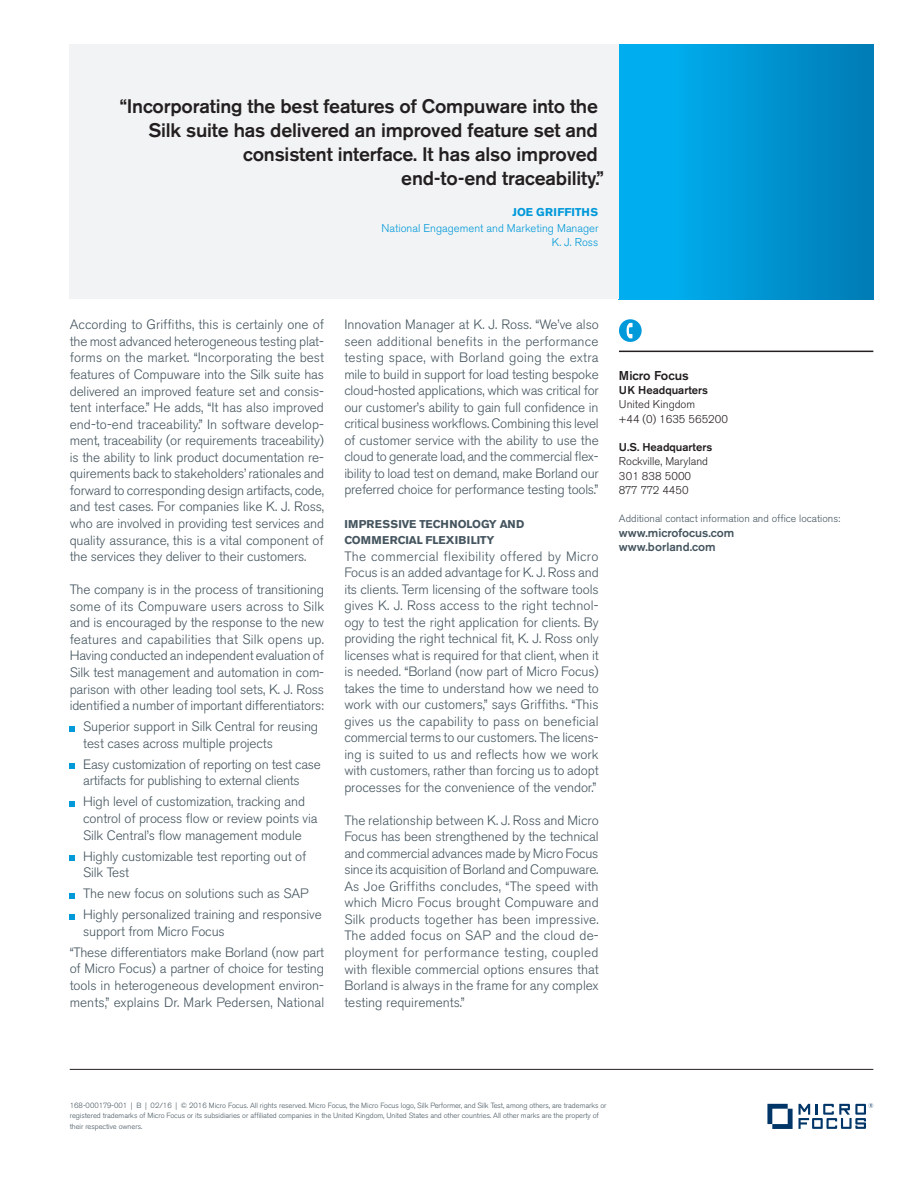
<style>
.page{position:relative;width:918px;height:1188px;background:#fff}
.page>*{position:absolute;margin:0;border:0;box-sizing:border-box;transform-origin:0 0}
.Black_quote_text__pg{font:500 19.5px/24px "Akzidenz Grotesk BE";letter-spacing:-.01em;color:#231f20;text-align:right}
.Grey_body_text{font:300 13.5px/16.5px "Akzidenz Grotesk BE";letter-spacing:-.005em;color:#45555f;text-align:justify}
.body_9_11_indent_ita{font:300 13.5px/16.5px "Akzidenz Grotesk BE";letter-spacing:-.01em;color:#45555f}
.caption_7_9_5_bold{font:500 12.75px "Akzidenz Grotesk BE";color:#231f20}
.caption_7_9_5{font:500 12px "Akzidenz Grotesk BE";color:#45555f}
.caption_7_9_5-2{font:300 11.25px "Akzidenz Grotesk BE";color:#231f20}
.Quote_attribution_Na{font:300 11.25px "Akzidenz Grotesk BE";color:#0099da}
.Grey_body_text-2{font:700 11.25px/16.5px "Akzidenz Grotesk BE";letter-spacing:-.01em;color:#45555f}
.caption_7_9_5-3{font:500 11.25px "Akzidenz Grotesk BE";color:#231f20}
.Quote_attribution_Na-2{font:700 11.25px "Akzidenz Grotesk BE";letter-spacing:.01em;color:#0099da}
.caption_7_9_5-4{font:300 11.25px "Akzidenz Grotesk BE";letter-spacing:-.04em;color:#231f20}
.caption_7_9_5-5{font:300 10.5px "Akzidenz Grotesk BE";color:#45555f}
.Legal_text__bottom_o{font:300 7.5px/10.5px "Akzidenz Grotesk BE";letter-spacing:-.005em;color:#45555f}
</style>
<div class="page">
<hr style="left:619px;top:351px;width:254px;height:1px;background:#231f20">
<div style="left:619px;top:319px;width:23px;height:23px;background:#0099da;border-radius:50%"></div>
<svg style="left:627px;top:323px;width:6px;height:15px"></svg>
<svg style="left:70px;top:726px;width:5px;height:5px"></svg>
<svg style="left:70px;top:764px;width:5px;height:5px"></svg>
<svg style="left:70px;top:801px;width:5px;height:5px"></svg>
<svg style="left:70px;top:855px;width:5px;height:6px"></svg>
<svg style="left:70px;top:893px;width:5px;height:5px"></svg>
<svg style="left:70px;top:914px;width:5px;height:5px"></svg>
<div style="left:619px;top:45px;width:254px;height:254px;background:linear-gradient(to right,#00b6f8,#007cb6)"></div>
<div style="left:70px;top:45px;width:549px;height:254px;background:#f2f3f4"></div>
<hr style="left:70px;top:1069px;width:803px;height:1px;background:#231f20">
<svg style="left:767px;top:1104px;width:26px;height:25px"></svg>
<svg style="left:799px;top:1103px;width:74px;height:26px"></svg>
<p class="Black_quote_text__pg" style="left:120px;top:94px;width:480px">“Incorporating the best features of Compuware into the<br>Silk suite has delivered an improved feature set and consistent interface. It has also improved</p>
<p class="Black_quote_text__pg" style="left:401px;top:166px;width:204px">end-to-end traceability.”</p>
<p class="Quote_attribution_Na-2" style="left:512px;top:205px;width:87px">JOE GRIFFITHS</p>
<p class="Quote_attribution_Na" style="left:382px;top:222px;width:219px">National Engagement and Marketing Manager</p>
<p class="Quote_attribution_Na" style="left:552px;top:236px;width:48px">K. J. Ross</p>
<p class="Grey_body_text" style="left:70px;top:317px;width:256px">According to Griffiths, this is certainly one of the most advanced heterogeneous testing plat&shy;forms on the market. “Incorporating the best features of Compuware into the Silk suite has delivered an improved feature set and consis&shy;tent interface.” He adds, “It has also improved end-to-end traceability.” In software develop&shy;ment, traceability (or requirements traceability) is the ability to link product documentation re&shy;quirements back to stakeholders’ rationales and forward to corresponding design artifacts, code, and test cases. For companies like K. J. Ross, who are involved in providing test services and quality assurance, this is a vital component of the services they deliver to their customers.</p>
<p class="Grey_body_text" style="left:70px;top:582px;width:256px">The company is in the process of transitioning some of its Compuware users across to Silk and is encouraged by the response to the new features and capabilities that Silk opens up.<br>Having conducted an independent evaluation of Silk test management and automation in com&shy;parison with other leading tool sets, K. J. Ross identified a number of important differentiators:</p>
<p class="body_9_11_indent_ita" style="left:83px;top:719px;width:237px">Superior support in Silk Central for reusing test cases across multiple projects</p>
<p class="body_9_11_indent_ita" style="left:83px;top:756px;width:239px">Easy customization of reporting on test case artifacts for publishing to external clients</p>
<p class="body_9_11_indent_ita" style="left:83px;top:794px;width:236px">High level of customization, tracking and control of process flow or review points via<br>Silk Central’s flow management module</p>
<p class="body_9_11_indent_ita" style="left:83px;top:848px;width:225px">Highly customizable test reporting out of<br>Silk Test</p>
<p class="body_9_11_indent_ita" style="left:83px;top:886px;width:227px">The new focus on solutions such as SAP</p>
<p class="body_9_11_indent_ita" style="left:83px;top:907px;width:240px">Highly personalized training and responsive support from Micro Focus</p>
<p class="Grey_body_text" style="left:70px;top:944px;width:256px">“These differentiators make Borland (now part of Micro Focus) a partner of choice for testing tools in heterogeneous development environ&shy;ments,” explains Dr. Mark Pedersen, National</p>
<p class="Grey_body_text" style="left:344px;top:317px;width:256px">Innovation Manager at K. J. Ross. “We’ve also seen additional benefits in the performance testing space, with Borland going the extra mile to build in support for load testing bespoke cloud-hosted applications, which was critical for our customer’s ability to gain full confidence in critical business workflows. Combining this level of customer service with the ability to use the cloud to generate load, and the commercial flex&shy;ibility to load test on demand, make Borland our preferred choice for performance testing tools.”</p>
<p class="Grey_body_text-2" style="left:344px;top:515px;width:181px">IMPRESSIVE TECHNOLOGY AND<br>COMMERCIAL FLEXIBILITY</p>
<p class="Grey_body_text" style="left:344px;top:548px;width:256px">The commercial flexibility offered by Micro Focus is an added advantage for K. J. Ross and its clients. Term licensing of the software tools gives K. J. Ross access to the right technol&shy;ogy to test the right application for clients. By providing the right technical fit, K. J. Ross only licenses what is required for that client, when it is needed. “Borland (now part of Micro Focus) takes the time to understand how we need to work with our customers,” says Griffiths. “This gives us the capability to pass on beneficial commercial terms to our customers. The licens&shy;ing is suited to us and reflects how we work with customers, rather than forcing us to adopt processes for the convenience of the vendor.”</p>
<p class="Grey_body_text" style="left:344px;top:812px;width:256px">The relationship between K. J. Ross and Micro</p>
<p class="Grey_body_text" style="left:344px;top:829px;width:256px">Focus has been strengthened by the technical and commercial advances made by Micro Focus since its acquisition of Borland and Compuware.<br>As Joe Griffiths concludes, “The speed with which Micro Focus brought Compuware and Silk products together has been impressive.<br>The added focus on SAP and the cloud de&shy;ployment for performance testing, coupled with flexible commercial options ensures that Borland is always in the frame for any complex testing requirements.”</p>
<p class="caption_7_9_5_bold" style="left:619px;top:368px;width:71px">Micro Focus</p>
<p class="caption_7_9_5-3" style="left:619px;top:383px;width:91px">UK Headquarters</p>
<p class="caption_7_9_5-2" style="left:619px;top:398px;width:78px">United Kingdom</p>
<p class="caption_7_9_5-2" style="left:619px;top:412px;width:110px">+44 (0) 1635 565200</p>
<p class="caption_7_9_5-3" style="left:619px;top:440px;width:95px">U.S. Headquarters</p>
<p class="caption_7_9_5-2" style="left:619px;top:455px;width:91px">Rockville, Maryland</p>
<p class="caption_7_9_5-2" style="left:619px;top:469px;width:74px">301 838 5000</p>
<p class="caption_7_9_5-4" style="left:619px;top:484px;width:71px">877 772 4450</p>
<p class="caption_7_9_5-5" style="left:619px;top:513px;width:223px">Additional contact information and office locations:</p>
<p class="caption_7_9_5" style="left:619px;top:525px;width:117px">www.microfocus.com</p>
<p class="caption_7_9_5" style="left:619px;top:539px;width:98px">www.borland.com</p>
<p class="Legal_text__bottom_o" style="left:70px;top:1100px;width:538px">168-000179-001 | B | 02/16 | © 2016 Micro Focus. All rights reserved. Micro Focus, the Micro Focus logo, Silk Performer, and Silk Test, among others, are trademarks or registered trademarks of Micro Focus or its subsidiaries or affiliated companies in the United Kingdom, United States and other countries. All other marks are the property of their respective owners.</p>
</div>
